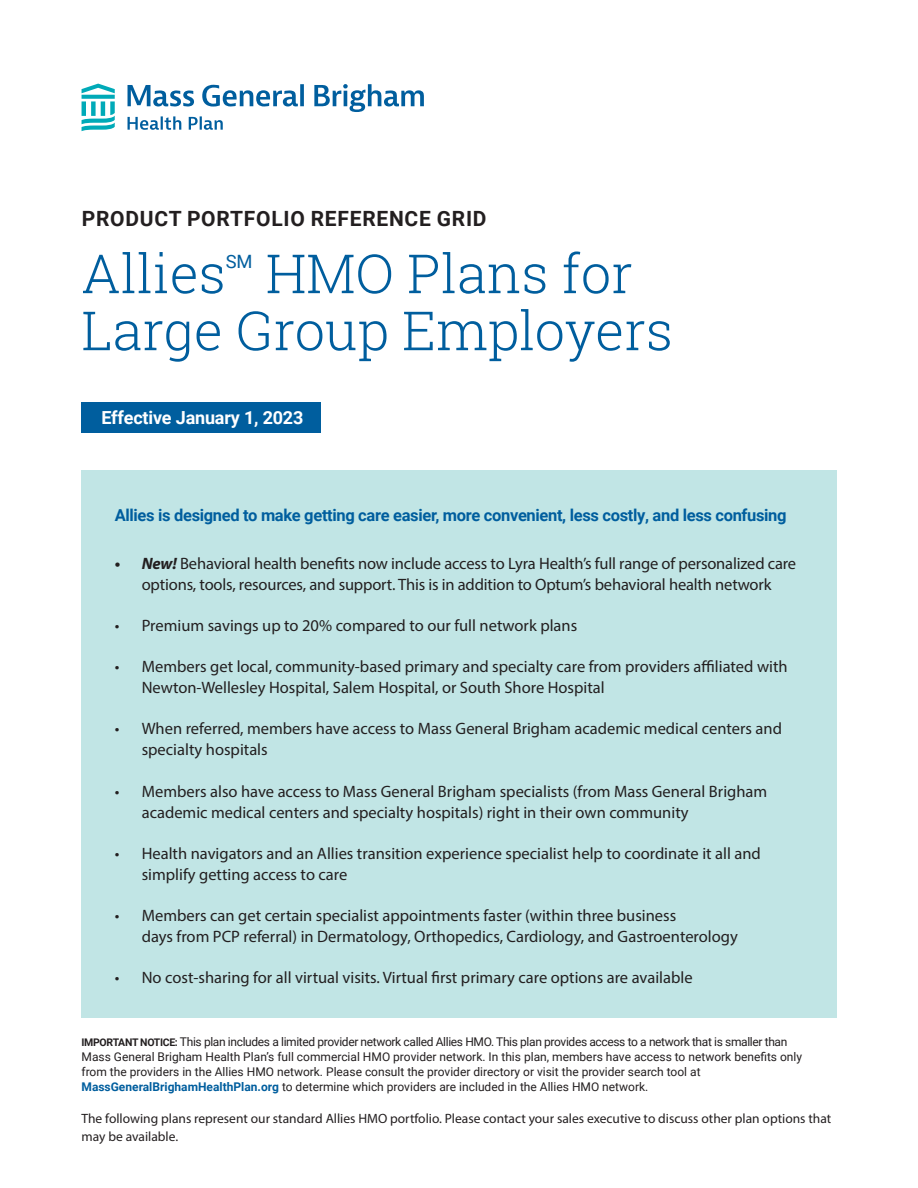
<style>
.page{position:relative;width:918px;height:1188px;background:#fff}
.page>*{position:absolute;margin:0;border:0;box-sizing:border-box;transform-origin:0 0}
.t1{font:300 54px/57px "Roboto Slab";color:#005e9e}
.t2{font:700 21px "Roboto";letter-spacing:.035em;color:#231f20}
.t3{font:18.3px "Roboto";color:#005e9e}
.t4{font:700 18px "Roboto";letter-spacing:-.01em;color:#fff}
.t5{font:16.5px/21px "Myriad Pro";color:#231f20}
.t6{font:700 16.5px "Roboto";letter-spacing:-.02em;color:#005e9e}
.t7{font:13.5px/18px "Myriad Pro";color:#231f20}
.t8{font:12px/15px "Roboto";color:#231f20}
.s1{font-weight:700;font-style:italic}
.s2{font-weight:700;font-size:10.5px}
.s3{font-weight:700;color:#005e9e}
</style>
<div class="page">
<div style="left:81px;top:402px;width:239px;height:31px;background:#005e9e"></div>
<div style="left:81px;top:470px;width:756px;height:547px;background:#c1e5e5"></div>
<svg style="left:128px;top:84px;width:296px;height:46px"></svg>
<svg style="left:82px;top:84px;width:33px;height:47px"></svg>
<p class="t2" style="left:82px;top:203px;width:406px">PRODUCT PORTFOLIO REFERENCE GRID</p>
<h1 class="t1" style="left:82px;top:244px;width:146px">Allies</h1>
<p class="t3" style="left:226px;top:248px;width:28px">SM</p>
<h1 class="t1" style="left:82px;top:244px;width:593px;text-indent:184px">HMO Plans for<br>Large Group Employers</h1>
<p class="t4" style="left:102px;top:405px;width:203px">Effective January 1, 2023</p>
<p class="t6" style="left:115px;top:503px;width:673px">Allies is designed to make getting care easier, more convenient, less costly, and less confusing</p>
<p class="t5" style="left:115px;top:552px;width:683px;text-align:center"><span class="s1">• New!</span> Behavioral health benefits now include access to Lyra Health’s full range of personalized care options, tools, resources, and support. This is in addition to Optum’s behavioral health network</p>
<p class="t5" style="left:115px;top:615px;width:464px">• Premium savings up to 20% compared to our full network plans</p>
<p class="t5" style="left:142px;top:656px;width:647px;text-indent:-27px">• Members get local, community-based primary and specialty care from providers affiliated with<br>Newton-Wellesley Hospital, Salem Hospital, or South Shore Hospital</p>
<p class="t5" style="left:142px;top:718px;width:642px;text-indent:-27px">• When referred, members have access to Mass General Brigham academic medical centers and specialty hospitals</p>
<p class="t5" style="left:142px;top:780px;width:627px;text-indent:-27px">• Members also have access to Mass General Brigham specialists (from Mass General Brigham academic medical centers and specialty hospitals) right in their own community</p>
<p class="t5" style="left:142px;top:843px;width:621px;text-indent:-27px">• Health navigators and an Allies transition experience specialist help to coordinate it all and simplify getting access to care</p>
<p class="t5" style="left:142px;top:905px;width:598px;text-indent:-27px">• Members can get certain specialist appointments faster (within three business<br>days from PCP referral) in Dermatology, Orthopedics, Cardiology, and Gastroenterology</p>
<p class="t5" style="left:115px;top:967px;width:579px">• No cost-sharing for all virtual visits. Virtual first primary care options are available</p>
<p class="t8" style="left:82px;top:1033px;width:722px"><span class="s2">IMPORTANT NOTICE:</span> This plan includes a limited provider network called Allies HMO. This plan provides access to a network that is smaller than Mass General Brigham Health Plan’s full commercial HMO provider network. In this plan, members have access to network benefits only from the providers in the Allies HMO network. Please consult the provider directory or visit the provider search tool at <span class="s3">MassGeneralBrighamHealthPlan.org</span> to determine which providers are included in the Allies HMO network.</p>
<p class="t7" style="left:82px;top:1109px;width:751px">The following plans represent our standard Allies HMO portfolio. Please contact your sales executive to discuss other plan options that may be available.</p>
</div>
